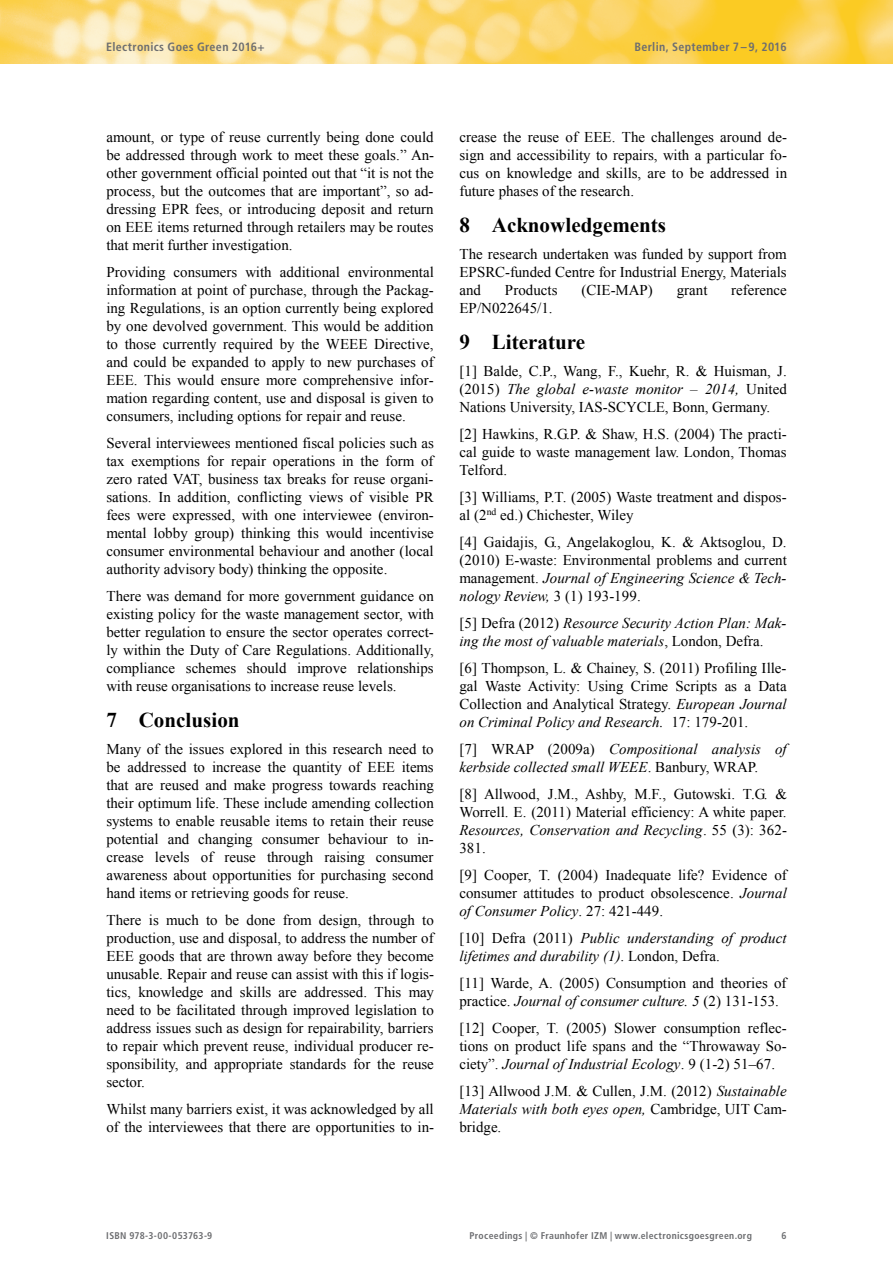
<style>
.page{position:relative;width:893px;height:1263px;background:#fff}
.page>*{position:absolute;margin:0;border:0;box-sizing:border-box;transform-origin:0 0}
.t1{font:700 21px "Times New Roman";color:#000}
.t2{font:15px/18px "Times New Roman";color:#000;text-align:justify}
.t3{font:italic 15px/18px "Times New Roman";color:#000}
.t4{font:700 condensed 12px "Frutiger LT Std";letter-spacing:.025em;color:#6c6d70}
.t5{font:700 condensed 9.75px "Frutiger LT Std";letter-spacing:.035em;color:#6c6d70}
.s1{font-style:italic}
.s2{font-style:normal}
</style>
<div class="page">
<img style="left:0;top:0;width:893px;height:63px">
<p class="t4" style="left:106px;top:40px;width:160px">Electronics Goes Green 2016+</p>
<p class="t4" style="left:634px;top:40px;width:154px">Berlin, September 7 – 9, 2016</p>
<p class="t2" style="left:106px;top:128px;width:329px">amount, or type of reuse currently being done could be addressed through work to meet these goals.” An&shy;other government official pointed out that “it is not the process, but the outcomes that are important”, so ad&shy;dressing EPR fees, or introducing deposit and return on EEE items returned through retailers may be routes that merit further investigation.</p>
<p class="t2" style="left:106px;top:263px;width:329px">Providing consumers with additional environmental information at point of purchase, through the Packag&shy;ing Regulations, is an option currently being explored by one devolved government. This would be addition to those currently required by the WEEE Directive, and could be expanded to apply to new purchases of EEE. This would ensure more comprehensive infor&shy;mation regarding content, use and disposal is given to consumers, including options for repair and reuse.</p>
<p class="t2" style="left:106px;top:434px;width:329px">Several interviewees mentioned fiscal policies such as tax exemptions for repair operations in the form of zero rated VAT, business tax breaks for reuse organi&shy;sations. In addition, conflicting views of visible PR fees were expressed, with one interviewee (environ&shy;mental lobby group) thinking this would incentivise consumer environmental behaviour and another (local authority advisory body) thinking the opposite.</p>
<p class="t2" style="left:106px;top:587px;width:329px">There was demand for more government guidance on existing policy for the waste management sector, with better regulation to ensure the sector operates correct&shy;ly within the Duty of Care Regulations. Additionally, compliance schemes should improve relationships with reuse organisations to increase reuse levels.</p>
<h1 class="t1" style="left:106px;top:706px;width:135px">7 Conclusion</h1>
<p class="t2" style="left:106px;top:740px;width:329px">Many of the issues explored in this research need to be addressed to increase the quantity of EEE items that are reused and make progress towards reaching their optimum life. These include amending collection systems to enable reusable items to retain their reuse potential and changing consumer behaviour to in&shy;crease levels of reuse through raising consumer awareness about opportunities for purchasing second hand items or retrieving goods for reuse.</p>
<p class="t2" style="left:106px;top:911px;width:329px">There is much to be done from design, through to production, use and disposal, to address the number of EEE goods that are thrown away before they become unusable. Repair and reuse can assist with this if logis&shy;tics, knowledge and skills are addressed. This may need to be facilitated through improved legislation to address issues such as design for repairability, barriers to repair which prevent reuse, individual producer re&shy;sponsibility, and appropriate standards for the reuse sector.</p>
<p class="t2" style="left:106px;top:1100px;width:329px">Whilst many barriers exist, it was acknowledged by all of the interviewees that there are opportunities to in-</p>
<p class="t2" style="left:459px;top:128px;width:329px">crease the reuse of EEE. The challenges around de&shy;sign and accessibility to repairs, with a particular fo&shy;cus on knowledge and skills, are to be addressed in future phases of the research.</p>
<h1 class="t1" style="left:459px;top:211px;width:208px">8 Acknowledgements</h1>
<p class="t2" style="left:459px;top:245px;width:329px">The research undertaken was funded by support from EPSRC-funded Centre for Industrial Energy, Materials and</p>
<p class="t2" style="left:505px;top:281px;width:54px">Products</p>
<p class="t2" style="left:581px;top:281px;width:73px">(CIE-MAP)</p>
<p class="t2" style="left:677px;top:281px;width:32px">grant</p>
<p class="t2" style="left:731px;top:281px;width:57px">reference</p>
<p class="t2" style="left:459px;top:299px;width:95px">EP/N022645/1.</p>
<h1 class="t1" style="left:459px;top:328px;width:127px">9 Literature</h1>
<p class="t2" style="left:459px;top:362px;width:329px">[1] Balde, C.P., Wang, F., Kuehr, R. &amp; Huisman, J. (2015) <span class="s1">The global e-waste monitor – 2014,</span> United Nations University, IAS-SCYCLE, Bonn, Germany.</p>
<p class="t2" style="left:459px;top:425px;width:329px">[2] Hawkins, R.G.P. &amp; Shaw, H.S. (2004) The practi&shy;cal guide to waste management law. London, Thomas Telford.</p>
<p class="t2" style="left:459px;top:488px;width:329px">[3] Williams, P.T. (2005) Waste treatment and dispos&shy;al (2<sup>nd</sup> ed.) Chichester, Wiley</p>
<p class="t2" style="left:459px;top:533px;width:329px">[4] Gaidajis, G., Angelakoglou, K. &amp; Aktsoglou, D. (2010) E-waste: Environmental problems and current management. <span class="s1">Journal of Engineering Science &amp; Tech&shy;nology Review,</span> 3 (1) 193-199.</p>
<p class="t3" style="left:459px;top:614px;width:329px"><span class="s2">[5] Defra (2012)</span> Resource Security Action Plan: Mak&shy;ing the most of valuable materials<span class="s2">, London, Defra.</span></p>
<p class="t2" style="left:459px;top:659px;width:329px">[6] Thompson, L. &amp; Chainey, S. (2011) Profiling Ille&shy;gal Waste Activity: Using Crime Scripts as a Data Collection and Analytical Strategy. <span class="s1">European Journal on Criminal Policy and Research.</span> 17: 179-201.</p>
<p class="t3" style="left:459px;top:740px;width:329px"><span class="s2">[7] WRAP (2009a)</span> Compositional analysis of kerbside collected small WEEE<span class="s2">. Banbury, WRAP.</span></p>
<p class="t2" style="left:459px;top:785px;width:329px">[8] Allwood, J.M., Ashby, M.F., Gutowski. T.G. &amp; Worrell. E. (2011) Material efficiency: A white paper.<br><span class="s1">Resources, Conservation and Recycling</span>. 55 (3): 362- 381.</p>
<p class="t2" style="left:459px;top:866px;width:329px">[9] Cooper, T. (2004) Inadequate life? Evidence of consumer attitudes to product obsolescence. <span class="s1">Journal of Consumer Policy</span>. 27: 421-449.</p>
<p class="t3" style="left:459px;top:929px;width:329px"><span class="s2">[10] Defra (2011)</span> Public understanding of product lifetimes and durability (1)<span class="s2">. London, Defra.</span></p>
<p class="t2" style="left:459px;top:974px;width:329px">[11] Warde, A. (2005) Consumption and theories of practice. <span class="s1">Journal of consumer culture. 5</span> (2) 131-153.</p>
<p class="t2" style="left:459px;top:1019px;width:329px">[12] Cooper, T. (2005) Slower consumption reflec&shy;tions on product life spans and the “Throwaway So&shy;ciety”. <span class="s1">Journal of Industrial Ecology</span>. 9 (1-2) 51–67.</p>
<p class="t2" style="left:459px;top:1082px;width:329px">[13] Allwood J.M. &amp; Cullen, J.M. (2012) <span class="s1">Sustainable Materials with both eyes open,</span> Cambridge, UIT Cam&shy;bridge.</p>
<p class="t5" style="left:106px;top:1230px;width:108px">ISBN 978-3-00-053763-9</p>
<p class="t5" style="left:469px;top:1230px;width:284px">Proceedings | © Fraunhofer IZM | www.electronicsgoesgreen.org</p>
<p class="t5" style="left:782px;top:1230px;width:7px">6</p>
</div>
